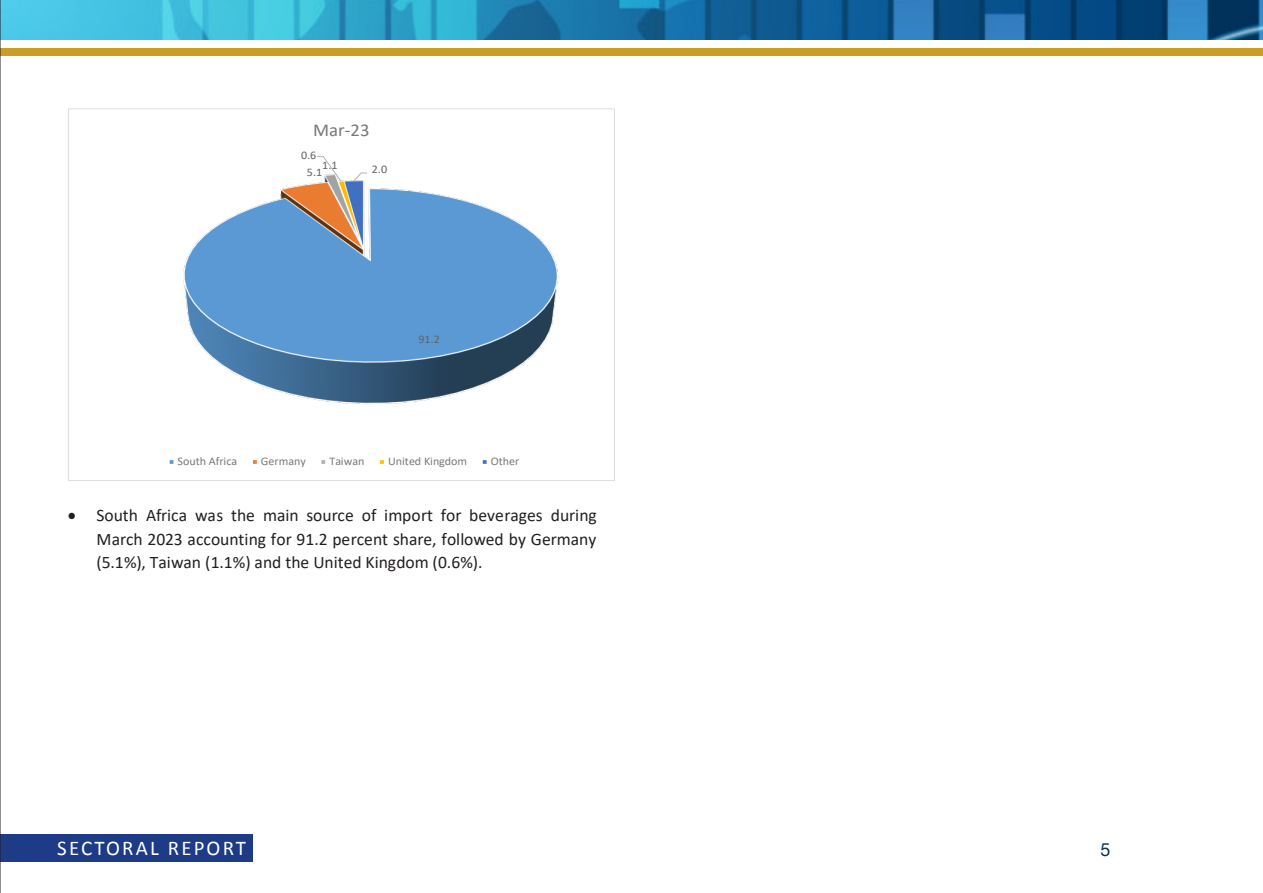
<style>
.page{position:relative;width:1263px;height:893px;background:#fff}
.page>*{position:absolute;margin:0;border:0;box-sizing:border-box;transform-origin:0 0}
.t1{font:21px "Calibri";letter-spacing:.1em;color:#fff}
.t2{font:18.15px "Calibri";color:#76787b;scale:1.04 1}
.t3{font:18px "Helvetica Neue";color:#03345f}
.t4{font:17.55px/24px "Calibri";color:#231f20;text-align:justify}
.t5{font:11.7px "Calibri";color:#76787b;scale:1.04 1}
.t6{font:11.7px "Calibri";color:#636366;scale:1.04 1}
.t7{font:11.55px "Calibri";color:#636366;scale:1.04 1}
</style>
<div class="page">
<div style="left:0;top:834px;width:252px;height:27px;background:#1d3b87"></div>
<img style="left:1px;top:0;width:1262px;height:39px">
<div style="left:0;top:49px;width:1263px;height:7px;background:#ca9e25"></div>
<hr style="left:0;top:0;width:1px;height:893px;background:#231f20">
<img style="left:183px;top:180px;width:376px;height:224px">
<svg style="left:316px;top:156px;width:27px;height:27px"></svg>
<svg style="left:352px;top:172px;width:16px;height:11px"></svg>
<div style="left:168px;top:459px;width:7px;height:6px;background:#5b9bd5"></div>
<div style="left:167px;top:457px;width:9px;height:9px;border:3px solid #fff"></div>
<div style="left:250px;top:457px;width:9px;height:9px;border:3px solid #fff"></div>
<div style="left:320px;top:459px;width:7px;height:6px;background:#b1b2b6"></div>
<div style="left:319px;top:457px;width:9px;height:9px;border:3px solid #fff"></div>
<div style="left:377px;top:457px;width:10px;height:9px;border:3px solid #fff"></div>
<div style="left:481px;top:459px;width:7px;height:6px;background:#4472c4"></div>
<div style="left:480px;top:457px;width:9px;height:9px;border:3px solid #fff"></div>
<p class="t2" style="left:313px;top:117px;width:56px">Mar-23</p>
<p class="t7" style="left:301px;top:148px;width:16px">0.6</p>
<p class="t7" style="left:322px;top:157px;width:16px">1.1</p>
<p class="t7" style="left:307px;top:164px;width:16px">5.1</p>
<p class="t6" style="left:372px;top:161px;width:16px">2.0</p>
<p class="t7" style="left:418px;top:331px;width:22px">91.2</p>
<p class="t5" style="left:178px;top:453px;width:59px">South Africa</p>
<p class="t5" style="left:261px;top:453px;width:45px">Germany</p>
<p class="t5" style="left:329px;top:453px;width:35px">Taiwan</p>
<p class="t5" style="left:388px;top:453px;width:77px">United Kingdom</p>
<p class="t5" style="left:491px;top:453px;width:29px">Other</p>
<p class="t4" style="left:97px;top:502px;width:502px;text-indent:-29px">• South Africa was the main source of import for beverages during March 2023 accounting for 91.2 percent share, followed by Germany (5.1%), Taiwan (1.1%) and the United Kingdom (0.6%).</p>
<p class="t1" style="left:57px;top:835px;width:190px">SECTORAL REPORT</p>
<p class="t3" style="left:1100px;top:837px;width:12px">5</p>
</div>
